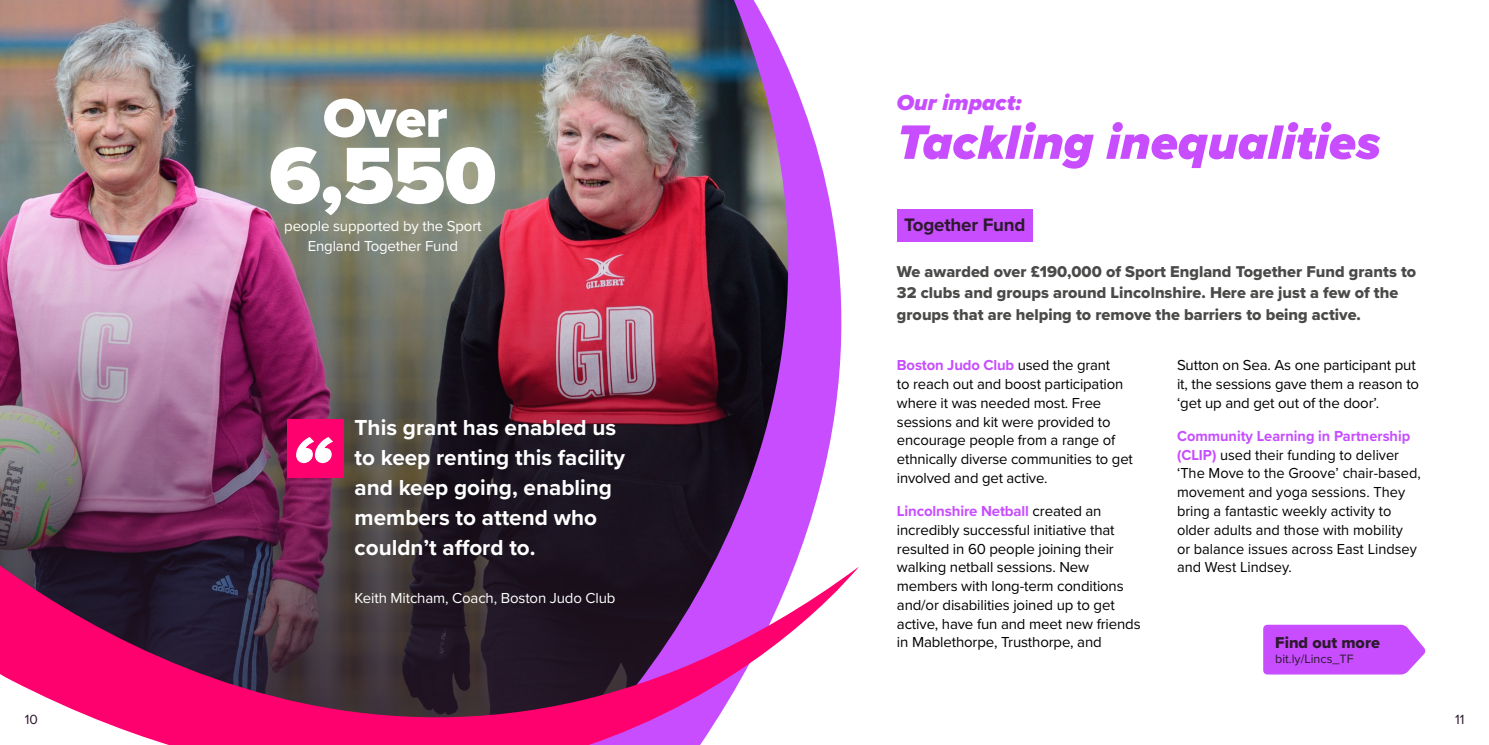
<style>
.page{position:relative;width:1489px;height:745px;background:#fff}
.page>*{position:absolute;margin:0;border:0;box-sizing:border-box;transform-origin:0 0}
.Stat_large{font:900 82.75px "Proxima Nova";color:#fff}
.Quote_marks_red{font:italic 900 76.25px "Proxima Nova";color:#fff}
.t1{font:900 56.38px "Proxima Nova";color:#fff}
.Main_heading_purple{font:italic 900 50px "Proxima Nova";color:#c74dff}
.t2{font:700 22.5px/30px "Proxima Nova";color:#fff}
.Our_impact_purple{font:italic 900 22.5px "Proxima Nova";color:#c74dff}
.Sunb_heading_purple{font:700 18.75px "Proxima Nova";letter-spacing:-.01em;color:#2c192c}
.Intro_after_subheading{font:16.25px/21.2px "Proxima Nova Extrabld";color:#4a4a49}
.t3{font:16.25px "Proxima Nova Extrabld";color:#2c192c}
.t4{font:15px/18.8px "Proxima Nova";letter-spacing:-.01em;color:#000}
.Quote_name{font:15px/20px "Proxima Nova";letter-spacing:-.01em;color:#fff;text-align:center}
.t5{font:13.75px "Proxima Nova";color:#2c192c}
.t6{font:12.5px "Proxima Nova";color:#2c192c}
.s1{font-weight:700;color:#c74dff}
</style>
<div class="page">
<img style="left:0;top:0;width:497px;height:504px">
<img style="left:497px;top:0;width:362px;height:568px">
<svg style="left:0;top:504px;width:858px;height:240px;background:#803967"></svg>
<div style="left:896px;top:209px;width:136px;height:33px;background:#c74dff"></div>
<div style="left:287px;top:419px;width:57px;height:58px;background:#ff006f"></div>
<svg style="left:1263px;top:624px;width:163px;height:50px;background:#cb5aff"></svg>
<p class="t1" style="left:323px;top:76px;width:126px">Over</p>
<p class="Stat_large" style="left:269px;top:114px;width:229px">6,550</p>
<p class="Quote_name" style="left:284px;top:215px;width:199px">people supported by the Sport<br>England Together Fund</p>
<p class="Quote_marks_red" style="left:291px;top:406px;width:42px">“</p>
<p class="t2" style="left:354px;top:411px;width:272px">This grant has enabled us to keep renting this facility and keep going, enabling members to attend who couldn’t afford to.</p>
<p class="Quote_name" style="left:354px;top:587px;width:262px">Keith Mitcham, Coach, Boston Judo Club</p>
<p class="Our_impact_purple" style="left:896px;top:86px;width:126px">Our impact:</p>
<p class="Main_heading_purple" style="left:896px;top:105px;width:485px">Tackling inequalities</p>
<p class="Sunb_heading_purple" style="left:904px;top:211px;width:123px">Together Fund</p>
<p class="Intro_after_subheading" style="left:896px;top:261px;width:521px">We awarded over £190,000 of Sport England Together Fund grants to<br>32 clubs and groups around Lincolnshire. Here are just a few of the groups that are helping to remove the barriers to being active.</p>
<p class="t4" style="left:896px;top:355px;width:237px"><span class="s1">Boston Judo Club</span> used the grant<br>to reach out and boost participation where it was needed most. Free sessions and kit were provided to encourage people from a range of ethnically diverse communities to get involved and get active.</p>
<p class="t4" style="left:896px;top:500px;width:245px"><span class="s1">Lincolnshire Netball</span> created an incredibly successful initiative that resulted in 60 people joining their walking netball sessions. New members with long-term conditions and/or disabilities joined up to get active, have fun and meet new friends in Mablethorpe, Trusthorpe, and</p>
<p class="t4" style="left:1176px;top:355px;width:244px">Sutton on Sea. As one participant put it, the sessions gave them a reason to ‘get up and get out of the door’.</p>
<p class="t4" style="left:1176px;top:425px;width:245px"><span class="s1">Community Learning in Partnership (CLIP)</span> used their funding to deliver ‘The Move to the Groove’ chair-based, movement and yoga sessions. They bring a fantastic weekly activity to older adults and those with mobility<br>or balance issues across East Lindsey and West Lindsey.</p>
<p class="t3" style="left:1275px;top:630px;width:106px">Find out more</p>
<p class="t6" style="left:1275px;top:649px;width:80px">bit.ly/Lincs_TF</p>
<p class="t5" style="left:25px;top:708px;width:15px">10</p>
<p class="t5" style="left:1454px;top:708px;width:11px">11</p>
</div>
